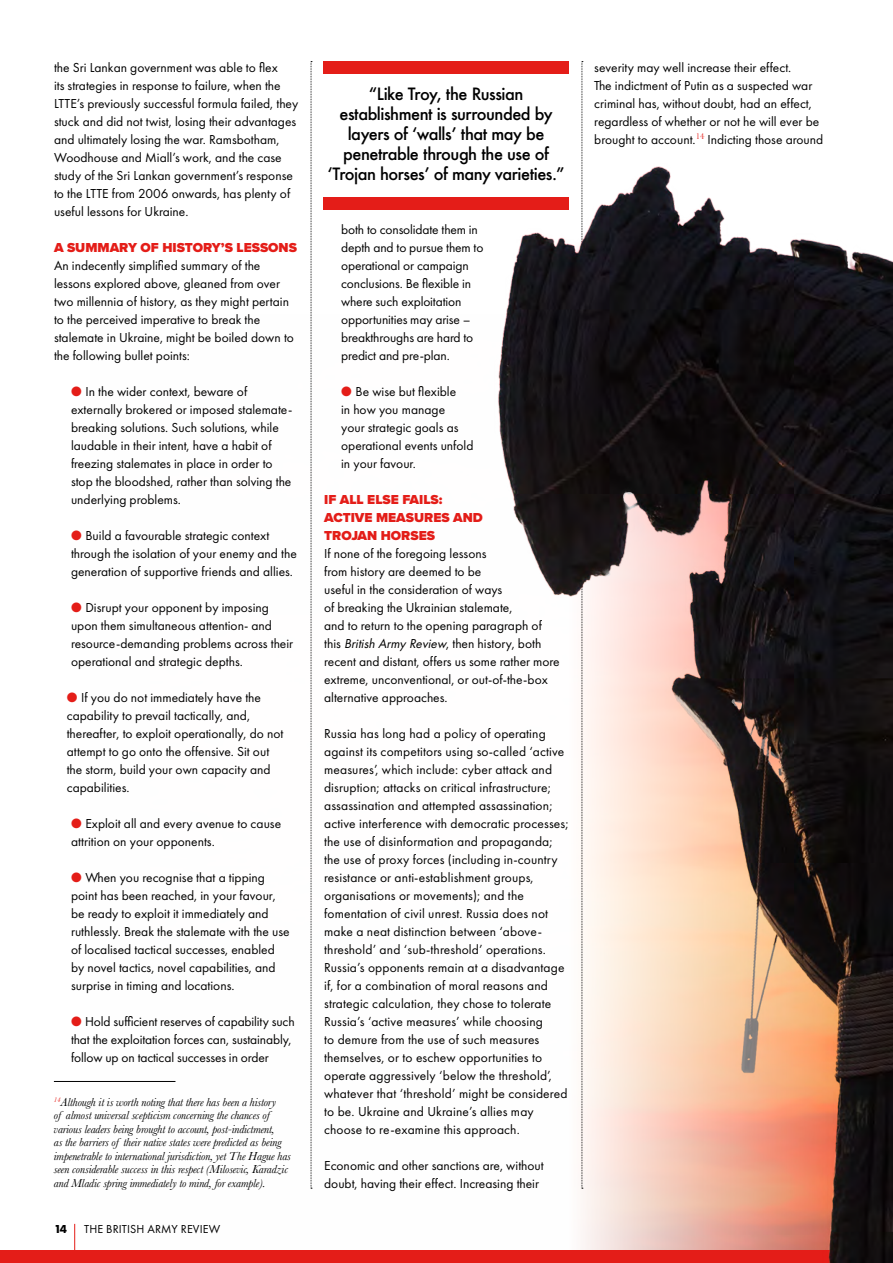
<style>
.page{position:relative;width:893px;height:1263px;background:#fff}
.page>*{position:absolute;margin:0;border:0;box-sizing:border-box;transform-origin:0 0}
.t1{font:500 16.5px/19.8px "Futura";letter-spacing:-.03em;color:#000;text-align:center}
.t2{font:13.5px/18px "Futura PT";color:#000}
.t3{font:900 13.5px/18px "Proxima Nova";color:#e41d18}
.t4{font:italic 12px/13.5px "Baskerville";letter-spacing:-.01em;color:#000}
.t5{font:12px "Futura PT";letter-spacing:.01em;color:#000}
.t6{font:700 12px "Futura PT";color:#000}
.s1{color:#e41d18}
.s2{font-style:italic}
</style>
<div class="page">
<svg style="left:311px;top:61px;width:1px;height:1128px"></svg>
<svg style="left:582px;top:61px;width:1px;height:101px"></svg>
<div style="left:324px;top:61px;width:245px;height:13px;background:#e41d18"></div>
<div style="left:323px;top:197px;width:245px;height:13px;background:#e41d18"></div>
<hr style="left:54px;top:1081px;width:121px;height:1px;background:#000">
<div style="left:0;top:1250px;width:893px;height:13px;background:#e41d18"></div>
<svg style="left:74px;top:1224px;width:1px;height:26px"></svg>
<img style="left:498px;top:162px;width:395px;height:1101px">
<p class="t2" style="left:54px;top:58px;width:246px">the Sri Lankan government was able to flex<br>its strategies in response to failure, when the LTTE’s previously successful formula failed, they stuck and did not twist, losing their advantages and ultimately losing the war. Ramsbotham, Woodhouse and Miall’s work, and the case study of the Sri Lankan government’s response to the LTTE from 2006 onwards, has plenty of useful lessons for Ukraine.</p>
<p class="t3" style="left:54px;top:238px;width:244px">A SUMMARY OF HISTORY’S LESSONS</p>
<p class="t2" style="left:54px;top:256px;width:241px">An indecently simplified summary of the lessons explored above, gleaned from over two millennia of history, as they might pertain to the perceived imperative to break the stalemate in Ukraine, might be boiled down to the following bullet points:</p>
<p class="t2" style="left:71px;top:382px;width:223px"><span class="s1">●</span> In the wider context, beware of externally brokered or imposed stalemate&shy;breaking solutions. Such solutions, while laudable in their intent, have a habit of freezing stalemates in place in order to stop the bloodshed, rather than solving the underlying problems.</p>
<p class="t2" style="left:71px;top:526px;width:227px"><span class="s1">●</span> Build a favourable strategic context through the isolation of your enemy and the generation of supportive friends and allies.</p>
<p class="t2" style="left:71px;top:598px;width:224px"><span class="s1">●</span> Disrupt your opponent by imposing upon them simultaneous attention- and resource-demanding problems across their operational and strategic depths.</p>
<p class="t2" style="left:67px;top:688px;width:218px"><span class="s1">●</span> If you do not immediately have the capability to prevail tactically, and, thereafter, to exploit operationally, do not attempt to go onto the offensive. Sit out the storm, build your own capacity and capabilities.</p>
<p class="t2" style="left:71px;top:814px;width:212px"><span class="s1">●</span> Exploit all and every avenue to cause attrition on your opponents.</p>
<p class="t2" style="left:71px;top:868px;width:220px"><span class="s1">●</span> When you recognise that a tipping point has been reached, in your favour, be ready to exploit it immediately and ruthlessly. Break the stalemate with the use of localised tactical successes, enabled by novel tactics, novel capabilities, and surprise in timing and locations.</p>
<p class="t2" style="left:71px;top:1012px;width:225px"><span class="s1">●</span> Hold sufficient reserves of capability such that the exploitation forces can, sustainably, follow up on tactical successes in order</p>
<p class="t4" style="left:54px;top:1095px;width:238px"><sup>14</sup>Although it is worth noting that there has been a history<br>of almost universal scepticism concerning the chances of various leaders being brought to account, post-indictment,<br>as the barriers of their native states were predicted as being impenetrable to international jurisdiction, yet The Hague has seen considerable success in this respect (Milosevic, Karadzic and Mladic spring immediately to mind, for example).</p>
<p class="t6" style="left:54px;top:1221px;width:15px">14</p>
<p class="t5" style="left:84px;top:1222px;width:137px">THE BRITISH ARMY REVIEW</p>
<p class="t1" style="left:327px;top:84px;width:239px">“Like Troy, the Russian establishment is surrounded by layers of ‘walls’ that may be penetrable through the use of ‘Trojan horses’ of many varieties.”</p>
<p class="t2" style="left:341px;top:220px;width:144px">both to consolidate them in depth and to pursue them to operational or campaign conclusions. Be flexible in where such exploitation opportunities may arise – breakthroughs are hard to predict and pre-plan.</p>
<p class="t2" style="left:341px;top:382px;width:134px"><span class="s1">●</span> Be wise but flexible<br>in how you manage<br>your strategic goals as operational events unfold in your favour.</p>
<p class="t3" style="left:324px;top:490px;width:160px">IF ALL ELSE FAILS:<br>ACTIVE MEASURES AND<br>TROJAN HORSES</p>
<p class="t2" style="left:324px;top:544px;width:237px">If none of the foregoing lessons<br>from history are deemed to be<br>useful in the consideration of ways<br>of breaking the Ukrainian stalemate,<br>and to return to the opening paragraph of this <span class="s2">British Army Review</span>, then history, both recent and distant, offers us some rather more extreme, unconventional, or out-of-the-box alternative approaches.</p>
<p class="t2" style="left:324px;top:724px;width:246px">Russia has long had a policy of operating against its competitors using so-called ‘active measures’, which include: cyber attack and disruption; attacks on critical infrastructure; assassination and attempted assassination; active interference with democratic processes; the use of disinformation and propaganda; the use of proxy forces (including in-country resistance or anti-establishment groups, organisations or movements); and the fomentation of civil unrest. Russia does not make a neat distinction between ‘above&shy;threshold’ and ‘sub-threshold’ operations.<br>Russia’s opponents remain at a disadvantage if, for a combination of moral reasons and strategic calculation, they chose to tolerate Russia’s ‘active measures’ while choosing<br>to demure from the use of such measures themselves, or to eschew opportunities to operate aggressively ‘below the threshold’, whatever that ‘threshold’ might be considered to be. Ukraine and Ukraine’s allies may choose to re-examine this approach.</p>
<p class="t2" style="left:324px;top:1156px;width:221px">Economic and other sanctions are, without doubt, having their effect. Increasing their</p>
<p class="t2" style="left:594px;top:58px;width:230px">severity may well increase their effect.<br>The indictment of Putin as a suspected war criminal has, without doubt, had an effect, regardless of whether or not he will ever be brought to account.<sup>14</sup> Indicting those around</p>
</div>
